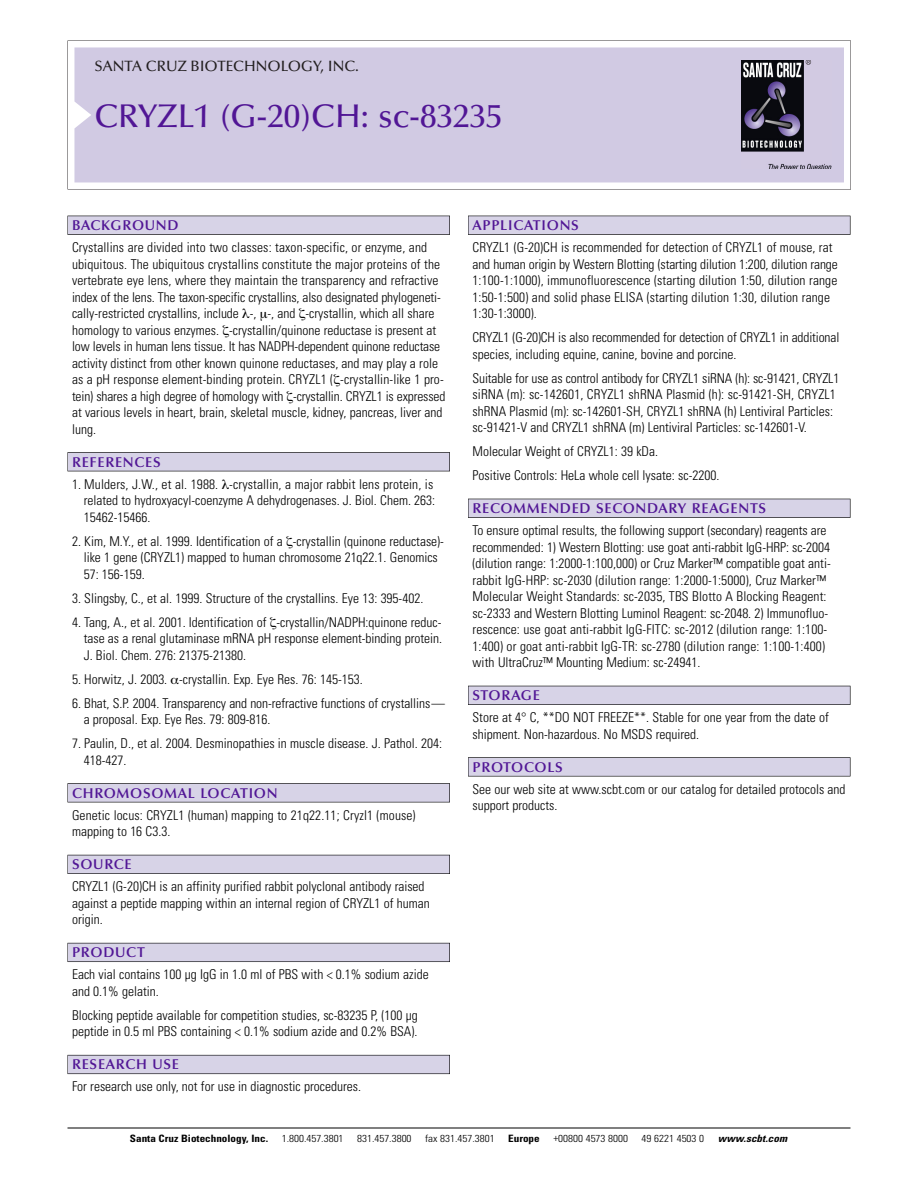
<style>
.page{position:relative;width:918px;height:1188px;background:#fff}
.page>*{position:absolute;margin:0;border:0;box-sizing:border-box;transform-origin:0 0}
.t1{font:500 33px "Optima";color:#511695}
.t2{font:500 15px "Optima";color:#231f20}
.t3{font:600 14.25px "Optima";letter-spacing:.05em;color:#511695}
.t4{font:300 condensed 13.5px/16.5px "Univers";color:#000}
.t5{font:300 condensed 10.2px "Univers";color:#000;scale:1.1 1}
.t6{font:700 condensed 10.2px "Univers";color:#000;scale:1.1 1}
.t7{font:italic 700 condensed 10.2px "Univers";letter-spacing:.005em;color:#000;scale:1.1 1}
</style>
<div class="page">
<svg style="left:68px;top:40px;width:783px;height:149px"></svg>
<div style="left:74px;top:47px;width:770px;height:135px;background:#d1cae3"></div>
<img style="left:741px;top:60px;width:90px;height:108px">
<div style="left:68px;top:216px;width:382px;height:19px;background:#525155"></div>
<div style="left:68px;top:216px;width:381px;height:18px;background:#d7d3e7"></div>
<div style="left:68px;top:452px;width:382px;height:19px;background:#525155"></div>
<div style="left:68px;top:453px;width:381px;height:18px;background:#d7d3e7"></div>
<div style="left:68px;top:783px;width:382px;height:19px;background:#545357"></div>
<div style="left:68px;top:784px;width:381px;height:18px;background:#d7d3e7"></div>
<div style="left:68px;top:855px;width:382px;height:19px;background:#54535a"></div>
<div style="left:68px;top:855px;width:381px;height:18px;background:#d7d3e7"></div>
<div style="left:68px;top:943px;width:382px;height:19px;background:#5b5a62"></div>
<div style="left:68px;top:943px;width:381px;height:18px;background:#d7d3e7"></div>
<div style="left:68px;top:1055px;width:382px;height:19px;background:#66646e"></div>
<div style="left:68px;top:1055px;width:381px;height:18px;background:#d7d3e7"></div>
<div style="left:468px;top:216px;width:382px;height:19px;background:#525155"></div>
<div style="left:468px;top:216px;width:382px;height:18px;background:#d7d3e7"></div>
<div style="left:468px;top:499px;width:382px;height:19px;background:#515055"></div>
<div style="left:468px;top:499px;width:382px;height:18px;background:#d7d3e7"></div>
<div style="left:468px;top:686px;width:382px;height:19px;background:#525158"></div>
<div style="left:468px;top:686px;width:382px;height:18px;background:#d7d3e7"></div>
<div style="left:468px;top:757px;width:382px;height:19px;background:#575759"></div>
<div style="left:468px;top:758px;width:382px;height:18px;background:#d7d3e7"></div>
<hr style="left:68px;top:1128px;width:782px;height:1px;background:#000">
<p class="t2" style="left:94px;top:61px;width:266px">SANTA CRUZ BIOTECHNOLOGY, INC.</p>
<h1 class="t1" style="left:94px;top:103px;width:410px">CRYZL1 (G-20)CH: sc-83235</h1>
<p class="t3" style="left:72px;top:219px;width:108px">BACKGROUND</p>
<p class="t4" style="left:72px;top:240px;width:375px">Crystallins are divided into two classes: taxon-specific, or enzyme, and ubiquitous. The ubiquitous crystallins constitute the major proteins of the vertebrate eye lens, where they maintain the transparency and refractive index of the lens. The taxon-specific crystallins, also designated phylogeneti&shy;cally-restricted crystallins, include -, -, and -crystallin, which all share homology to various enzymes. -crystallin/quinone reductase is present at low levels in human lens tissue. It has NADPH-dependent quinone reductase activity distinct from other known quinone reductases, and may play a role as a pH response element-binding protein. CRYZL1 ( -crystallin-like 1 pro&shy;tein) shares a high degree of homology with -crystallin. CRYZL1 is expressed at various levels in heart, brain, skeletal muscle, kidney, pancreas, liver and lung.</p>
<p class="t3" style="left:72px;top:456px;width:90px">REFERENCES</p>
<p class="t4" style="left:84px;top:477px;width:353px;text-indent:-12px">1. Mulders, J.W., et al. 1988. -crystallin, a major rabbit lens protein, is related to hydroxyacyl-coenzyme A dehydrogenases. J. Biol. Chem. 263:<br>15462-15466.</p>
<p class="t4" style="left:84px;top:534px;width:362px;text-indent:-12px">2. Kim, M.Y., et al. 1999. Identification of a -crystallin (quinone reductase)- like 1 gene (CRYZL1) mapped to human chromosome 21q22.1. Genomics<br>57: 156-159.</p>
<p class="t4" style="left:72px;top:591px;width:353px">3. Slingsby, C., et al. 1999. Structure of the crystallins. Eye 13: 395-402.</p>
<p class="t4" style="left:84px;top:615px;width:360px;text-align:justify;text-indent:-12px">4. Tang, A., et al. 2001. Identification of -crystallin/NADPH:quinone reduc&shy;tase as a renal glutaminase mRNA pH response element-binding protein.<br>J. Biol. Chem. 276: 21375-21380.</p>
<p class="t4" style="left:72px;top:672px;width:292px">5. Horwitz, J. 2003. -crystallin. Exp. Eye Res. 76: 145-153.</p>
<p class="t4" style="left:84px;top:696px;width:363px;text-indent:-12px">6. Bhat, S.P. 2004. Transparency and non-refractive functions of crystallins— a proposal. Exp. Eye Res. 79: 809-816.</p>
<p class="t4" style="left:84px;top:736px;width:360px;text-indent:-12px">7. Paulin, D., et al. 2004. Desminopathies in muscle disease. J. Pathol. 204:<br>418-427.</p>
<p class="t3" style="left:72px;top:787px;width:207px">CHROMOSOMAL LOCATION</p>
<p class="t4" style="left:72px;top:808px;width:345px">Genetic locus: CRYZL1 (human) mapping to 21q22.11; Cryzl1 (mouse) mapping to 16 C3.3.</p>
<p class="t3" style="left:72px;top:859px;width:61px">SOURCE</p>
<p class="t4" style="left:72px;top:879px;width:359px">CRYZL1 (G-20)CH is an affinity purified rabbit polyclonal antibody raised against a peptide mapping within an internal region of CRYZL1 of human origin.</p>
<p class="t3" style="left:72px;top:947px;width:74px">PRODUCT</p>
<p class="t4" style="left:72px;top:967px;width:358px">Each vial contains 100 µg IgG in 1.0 ml of PBS with &lt; 0.1% sodium azide and 0.1% gelatin.</p>
<p class="t4" style="left:72px;top:1008px;width:347px">Blocking peptide available for competition studies, sc-83235 P, (100 µg peptide in 0.5 ml PBS containing &lt; 0.1% sodium azide and 0.2% BSA).</p>
<p class="t3" style="left:72px;top:1059px;width:109px">RESEARCH USE</p>
<p class="t4" style="left:72px;top:1079px;width:290px">For research use only, not for use in diagnostic procedures.</p>
<p class="t3" style="left:473px;top:219px;width:108px">APPLICATIONS</p>
<p class="t4" style="left:473px;top:240px;width:367px">CRYZL1 (G-20)CH is recommended for detection of CRYZL1 of mouse, rat and human origin by Western Blotting (starting dilution 1:200, dilution range 1:100-1:1000), immunofluorescence (starting dilution 1:50, dilution range 1:50-1:500) and solid phase ELISA (starting dilution 1:30, dilution range 1:30-1:3000).</p>
<p class="t4" style="left:473px;top:330px;width:368px">CRYZL1 (G-20)CH is also recommended for detection of CRYZL1 in additional species, including equine, canine, bovine and porcine.</p>
<p class="t4" style="left:473px;top:371px;width:368px">Suitable for use as control antibody for CRYZL1 siRNA (h): sc-91421, CRYZL1 siRNA (m): sc-142601, CRYZL1 shRNA Plasmid (h): sc-91421-SH, CRYZL1 shRNA Plasmid (m): sc-142601-SH, CRYZL1 shRNA (h) Lentiviral Particles: sc-91421-V and CRYZL1 shRNA (m) Lentiviral Particles: sc-142601-V.</p>
<p class="t4" style="left:473px;top:440px;width:248px;line-height:24px">Molecular Weight of CRYZL1: 39 kDa.<br>Positive Controls: HeLa whole cell lysate: sc-2200.</p>
<p class="t3" style="left:473px;top:503px;width:295px">RECOMMENDED SECONDARY REAGENTS</p>
<p class="t4" style="left:473px;top:523px;width:360px">To ensure optimal results, the following support (secondary) reagents are recommended: 1) Western Blotting: use goat anti-rabbit IgG-HRP: sc-2004 (dilution range: 1:2000-1:100,000) or Cruz Marker™ compatible goat anti&shy;rabbit IgG-HRP: sc-2030 (dilution range: 1:2000-1:5000), Cruz Marker™ Molecular Weight Standards: sc-2035, TBS Blotto A Blocking Reagent: sc-2333 and Western Blotting Luminol Reagent: sc-2048. 2) Immunofluo&shy;rescence: use goat anti-rabbit IgG-FITC: sc-2012 (dilution range: 1:100- 1:400) or goat anti-rabbit IgG-TR: sc-2780 (dilution range: 1:100-1:400) with UltraCruz™ Mounting Medium: sc-24941.</p>
<p class="t3" style="left:473px;top:690px;width:69px">STORAGE</p>
<p class="t4" style="left:473px;top:710px;width:358px">Store at 4° C, **DO NOT FREEZE**. Stable for one year from the date of shipment. Non-hazardous. No MSDS required.</p>
<p class="t3" style="left:473px;top:761px;width:92px">PROTOCOLS</p>
<p class="t4" style="left:473px;top:782px;width:375px">See our web site at www.scbt.com or our catalog for detailed protocols and support products.</p>
<p class="t6" style="left:130px;top:1135px;width:127px">Santa Cruz Biotechnology, Inc.</p>
<p class="t5" style="left:282px;top:1135px;width:58px">1.800.457.3801</p>
<p class="t5" style="left:357px;top:1135px;width:51px">831.457.3800</p>
<p class="t5" style="left:425px;top:1135px;width:65px">fax 831.457.3801</p>
<p class="t6" style="left:508px;top:1135px;width:30px">Europe</p>
<p class="t5" style="left:553px;top:1135px;width:69px">+00800 4573 8000</p>
<p class="t5" style="left:642px;top:1135px;width:58px">49 6221 4503 0</p>
<p class="t7" style="left:718px;top:1135px;width:64px">www.scbt.com</p>
</div>
